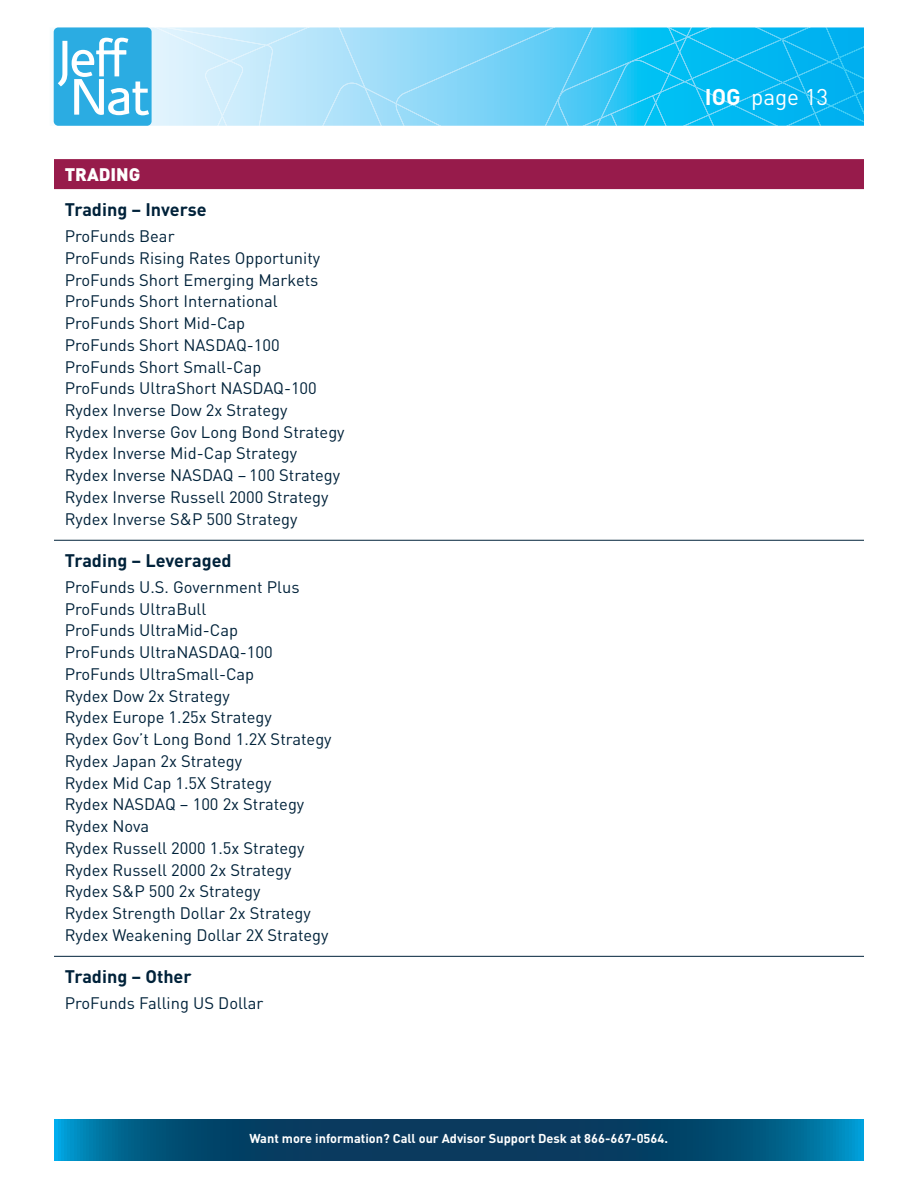
<style>
.page{position:relative;width:918px;height:1188px;background:#fff}
.page>*{position:absolute;margin:0;border:0;box-sizing:border-box;transform-origin:0 0}
.t1{font:22.5px "DIN";color:#fff}
.t2{font:700 18px "DIN";color:#00223a}
.t3{font:900 18px "DIN";color:#fff}
.t4{font:16.5px/21.8px "DIN";color:#00223a}
.t5{font:700 12.75px "DIN";color:#fff}
.s1{font-weight:700}
</style>
<div class="page">
<svg style="left:54px;top:1120px;width:810px;height:41px;background:#044d74"></svg>
<svg style="left:389px;top:27px;width:475px;height:99px;background:#3dc6f4"></svg>
<div style="left:54px;top:27px;width:98px;height:99px;background:#2bace2;border-radius:5px"></div>
<svg style="left:58px;top:27px;width:331px;height:99px"></svg>
<div style="left:54px;top:159px;width:810px;height:30px;background:#971b4b"></div>
<hr style="left:54px;top:540px;width:810px;height:1px;background:#00223a">
<hr style="left:54px;top:956px;width:810px;height:1px;background:#00223a">
<p class="t3" style="left:65px;top:162px;width:77px">TRADING</p>
<p class="t2" style="left:65px;top:198px;width:143px">Trading – Inverse</p>
<p class="t4" style="left:65px;top:225px;width:281px">ProFunds Bear<br>ProFunds Rising Rates Opportunity<br>ProFunds Short Emerging Markets<br>ProFunds Short International<br>ProFunds Short Mid-Cap<br>ProFunds Short NASDAQ-100<br>ProFunds Short Small-Cap<br>ProFunds UltraShort NASDAQ-100<br>Rydex Inverse Dow 2x Strategy<br>Rydex Inverse Gov Long Bond Strategy<br>Rydex Inverse Mid-Cap Strategy<br>Rydex Inverse NASDAQ – 100 Strategy<br>Rydex Inverse Russell 2000 Strategy<br>Rydex Inverse S&amp;P 500 Strategy</p>
<p class="t2" style="left:65px;top:548px;width:168px">Trading – Leveraged</p>
<p class="t4" style="left:65px;top:576px;width:268px">ProFunds U.S. Government Plus<br>ProFunds UltraBull<br>ProFunds UltraMid-Cap<br>ProFunds UltraNASDAQ-100<br>ProFunds UltraSmall-Cap<br>Rydex Dow 2x Strategy<br>Rydex Europe 1.25x Strategy<br>Rydex Gov’t Long Bond 1.2X Strategy<br>Rydex Japan 2x Strategy<br>Rydex Mid Cap 1.5X Strategy<br>Rydex NASDAQ – 100 2x Strategy<br>Rydex Nova<br>Rydex Russell 2000 1.5x Strategy<br>Rydex Russell 2000 2x Strategy<br>Rydex S&amp;P 500 2x Strategy<br>Rydex Strength Dollar 2x Strategy<br>Rydex Weakening Dollar 2X Strategy</p>
<p class="t2" style="left:65px;top:965px;width:128px">Trading – Other</p>
<p class="t4" style="left:65px;top:992px;width:200px">ProFunds Falling US Dollar</p>
<h1 class="t1" style="left:705px;top:83px;width:125px"><span class="s1">IOG</span> page 13</h1>
<p class="t5" style="left:249px;top:1130px;width:420px">Want more information? Call our Advisor Support Desk at 866-667-0564.</p>
</div>
